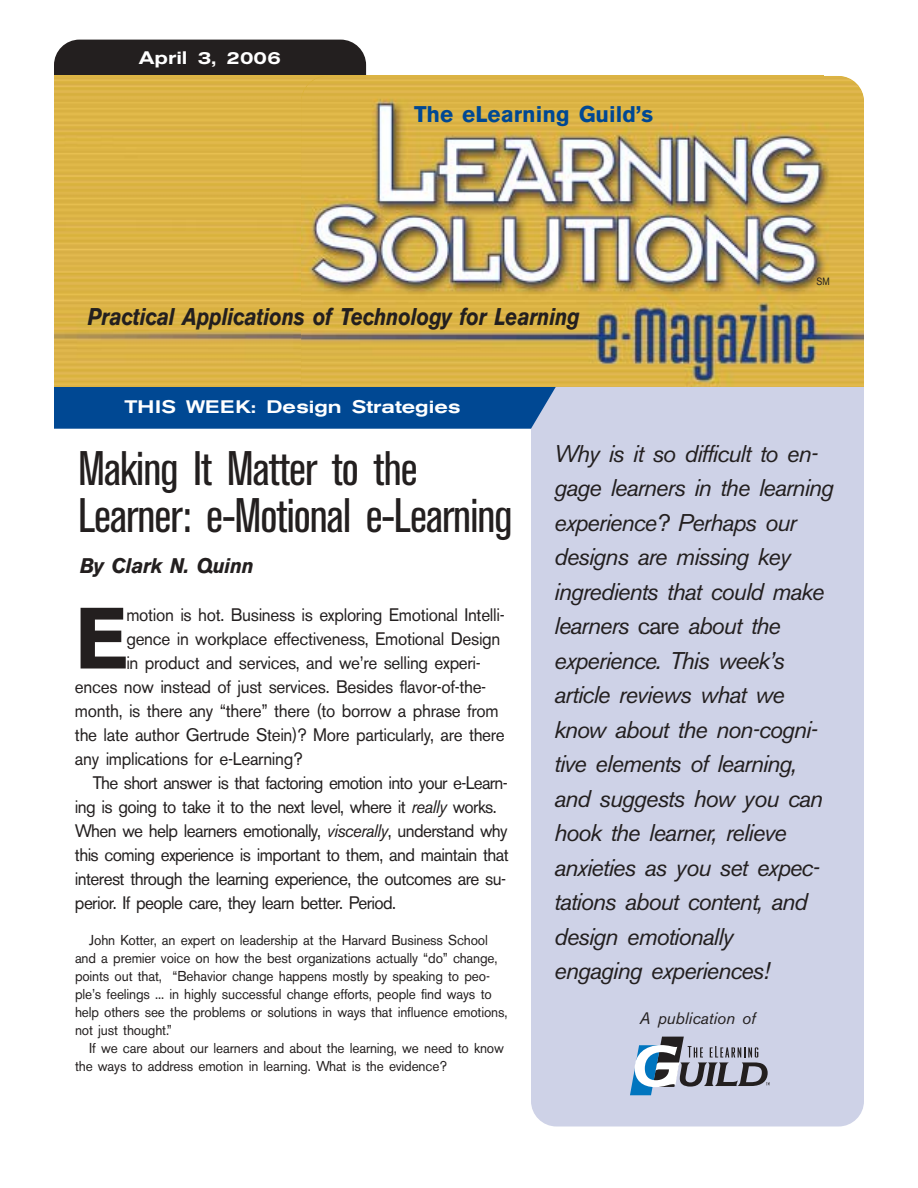
<style>
.page{position:relative;width:918px;height:1188px;background:#fff}
.page>*{position:absolute;margin:0;border:0;box-sizing:border-box;transform-origin:0 0}
.t1{font:700 85.95px "Akzidenz Grotesk BE";color:#231f1f;scale:.95 1}
.t2{font:condensed 48px/46.5px "Akzidenz Grotesk BE";letter-spacing:-.02em;color:#231f1f}
.t3{font:italic 24px/34.5px "Akzidenz Grotesk BE";letter-spacing:-.04em;color:#231f1f}
.t4{font:italic 700 24px "Akzidenz Grotesk BE";letter-spacing:-.01em;color:#231f1f;scale:.85 1}
.t5{font:700 22.5px "Akzidenz Grotesk BE";color:#004893}
.t6{font:italic 700 21px "Akzidenz Grotesk BE";letter-spacing:-.01em;color:#231f1f;scale:.95 1}
.t7{font:18px "Akzidenz Grotesk BE";letter-spacing:-.02em;color:#231f1f;scale:.95 1}
.t8{font:18px "Akzidenz Grotesk BE";letter-spacing:-.04em;color:#231f1f;scale:.95 1}
.t9{font:500 expanded 18px "Akzidenz Grotesk BE";color:#fff}
.t10{font:italic 16.5px "Akzidenz Grotesk BE";color:#231f1f}
.t11{font:14.25px/18px "Akzidenz Grotesk BE";letter-spacing:-.01em;color:#231f1f;scale:.95 1}
.t12{font:10.5px "Akzidenz Grotesk BE";color:#231f1f;scale:.85 1}
.s1{font-style:italic}
.s2{font-style:normal}
</style>
<div class="page">
<div style="left:54px;top:40px;width:312px;height:82px;background:#231f1f;border-radius:26px"></div>
<img style="left:54px;top:76px;width:247px;height:311px">
<img style="left:301px;top:76px;width:563px;height:311px">
<div style="left:531px;top:387px;width:333px;height:739px;background:#ced2e7;border-radius:26px"></div>
<div style="left:531px;top:387px;width:333px;height:275px;background:#ced2e7"></div>
<svg style="left:630px;top:1037px;width:139px;height:58px"></svg>
<div style="left:54px;top:387px;width:502px;height:42px;background:#004893"></div>
<p class="t9" style="left:139px;top:51px;width:144px">April 3, 2006</p>
<p class="t5" style="left:414px;top:106px;width:241px">The eLearning Guild’s</p>
<h3 class="t4" style="left:88px;top:308px;width:581px">Practical Applications of Technology for Learning</h3>
<p class="t9" style="left:124px;top:400px;width:338px">THIS WEEK: Design Strategies</p>
<p class="t12" style="left:817px;top:277px;width:17px">SM</p>
<h2 class="t2" style="left:78px;top:449px;width:436px">Making It Matter to the<br>Learner: e-Motional e-Learning</h2>
<p class="t6" style="left:80px;top:558px;width:185px">By Clark N. Quinn</p>
<h1 class="t1" style="left:75px;top:608px;width:57px">E</h1>
<p class="t7" style="left:126px;top:608px;width:400px">motion is hot. Business is exploring Emotional Intelli-</p>
<p class="t7" style="left:126px;top:632px;width:395px">gence in workplace effectiveness, Emotional Design</p>
<p class="t7" style="left:126px;top:656px;width:375px">in product and services, and we’re selling experi-</p>
<p class="t7" style="left:75px;top:680px;width:434px">ences now instead of just services. Besides flavor-of-the-</p>
<p class="t7" style="left:75px;top:704px;width:448px">month, is there any “there” there (to borrow a phrase from</p>
<p class="t7" style="left:75px;top:728px;width:454px">the late author Gertrude Stein)? More particularly, are there</p>
<p class="t7" style="left:75px;top:752px;width:241px">any implications for e-Learning?</p>
<p class="t8" style="left:93px;top:776px;width:438px">The short answer is that factoring emotion into your e-Learn-</p>
<p class="t7" style="left:75px;top:800px;width:446px">ing is going to take it to the next level, where it <span class="s1">really</span> works.</p>
<p class="t7" style="left:75px;top:824px;width:457px">When we help learners emotionally, <span class="s1">viscerally</span>, understand why</p>
<p class="t7" style="left:75px;top:848px;width:458px">this coming experience is important to them, and maintain that</p>
<p class="t7" style="left:75px;top:872px;width:455px">interest through the learning experience, the outcomes are su-</p>
<p class="t7" style="left:75px;top:896px;width:340px">perior. If people care, they learn better. Period.</p>
<p class="t11" style="left:75px;top:932px;width:457px;text-indent:14px">John Kotter, an expert on leadership at the Harvard Business School and a premier voice on how the best organizations actually “do” change, points out that, “Behavior change happens mostly by speaking to peo&shy;ple’s feelings ... in highly successful change efforts, people find ways to help others see the problems or solutions in ways that influence emotions, not just thought.”</p>
<p class="t11" style="left:75px;top:1040px;width:453px;text-indent:14px">If we care about our learners and about the learning, we need to know the ways to address emotion in learning. What is the evidence?</p>
<p class="t3" style="left:554px;top:439px;width:281px">Why is it so difficult to en&shy;gage learners in the learning experience? Perhaps our designs are missing key ingredients that could make learners <span class="s2">care</span> about the experience. This week’s article reviews what we know about the non-cogni&shy;tive elements of learning, and suggests how you can hook the learner, relieve anxieties as you set expec&shy;tations about content, and design emotionally<br>engaging experiences!</p>
<p class="t10" style="left:639px;top:1012px;width:118px">A publication of</p>
</div>
